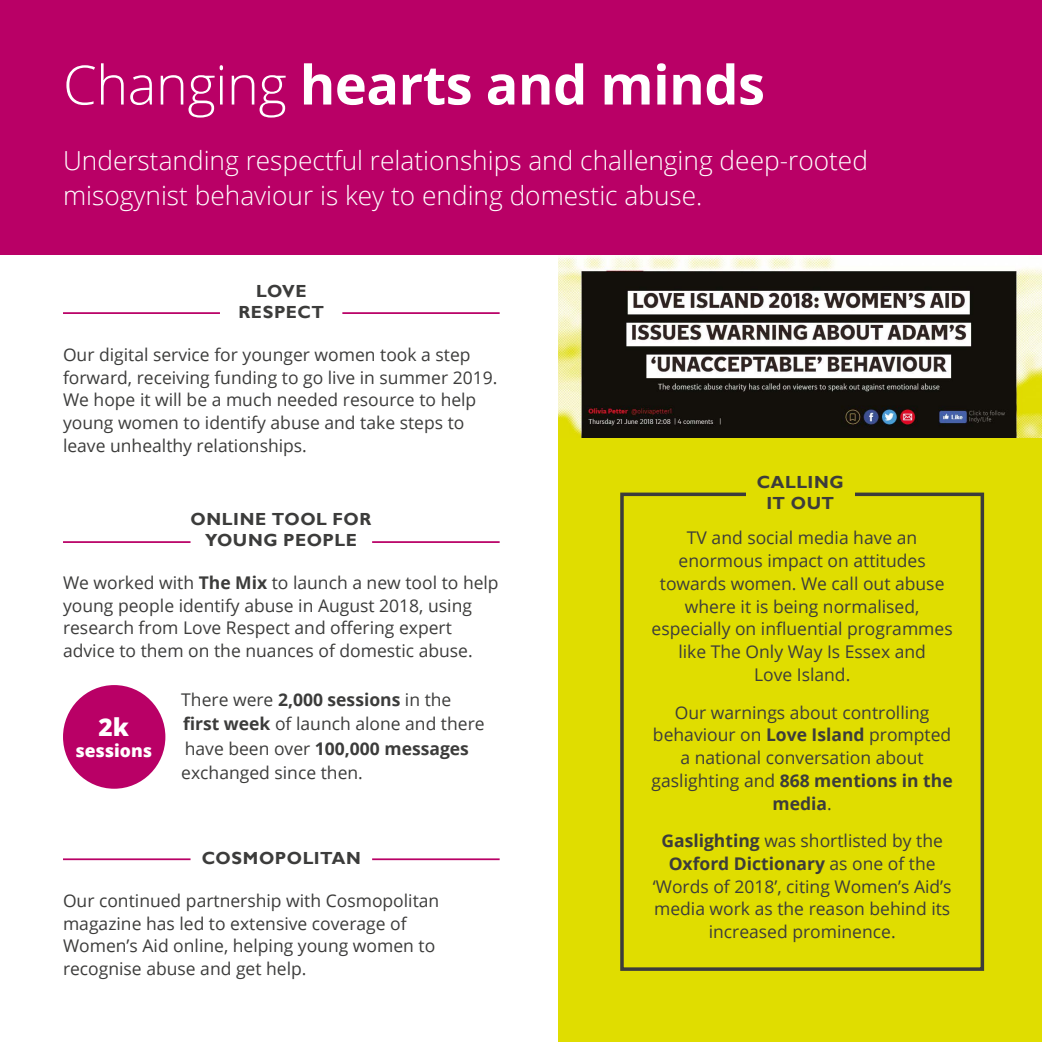
<style>
.page{position:relative;width:1042px;height:1042px;background:#fff}
.page>*{position:absolute;margin:0;border:0;box-sizing:border-box;transform-origin:0 0}
.t1{font:700 54.25px "Open Sans";letter-spacing:-.01em;color:#fff}
.t2{font:300 26.25px/35px "Open Sans";color:#fff}
.t3{font:800 24.5px "Open Sans";color:#fff}
.t4{font:17.5px/22.8px "Open Sans";color:#3c3c3b}
.t5{font:700 17.5px/21px "Gill Sans";letter-spacing:.03em;color:#3c3c3b;text-align:center}
.t6{font:800 17.5px "Open Sans";color:#fff}
.s1{font-weight:300}
.s2{font-weight:700}
</style>
<div class="page">
<img style="left:558px;top:256px;width:484px;height:182px">
<div style="left:558px;top:438px;width:484px;height:604px;background:#e0dd00"></div>
<div style="left:0;top:0;width:1042px;height:255px;background:#b90066"></div>
<div style="left:63px;top:685px;width:102px;height:104px;background:#b90066;border-radius:50%"></div>
<hr style="left:63px;top:312px;width:157px;height:2px;background:#b90066">
<hr style="left:63px;top:858px;width:127px;height:2px;background:#b90066">
<hr style="left:63px;top:541px;width:127px;height:2px;background:#b90066">
<hr style="left:342px;top:312px;width:158px;height:2px;background:#b90066">
<hr style="left:372px;top:858px;width:128px;height:2px;background:#b90066">
<hr style="left:372px;top:541px;width:128px;height:2px;background:#b90066">
<div style="left:620px;top:492px;width:364px;height:479px;border:4px solid #3c3c3b"></div>
<div style="left:746px;top:476px;width:108px;height:37px;background:#e0dd00"></div>
<h1 class="t1" style="left:63px;top:47px;width:703px"><span class="s1">Changing</span> hearts and minds</h1>
<h2 class="t2" style="left:63px;top:142px;width:806px">Understanding respectful relationships and challenging deep-rooted misogynist behaviour is key to ending domestic abuse.</h2>
<p class="t5" style="left:238px;top:281px;width:87px">LOVE<br>RESPECT</p>
<p class="t4" style="left:63px;top:343px;width:436px">Our digital service for younger women took a step forward, receiving funding to go live in summer 2019.<br>We hope it will be a much needed resource to help young women to identify abuse and take steps to leave unhealthy relationships.</p>
<p class="t5" style="left:190px;top:509px;width:182px">ONLINE TOOL FOR<br>YOUNG PEOPLE</p>
<p class="t4" style="left:63px;top:570px;width:437px">We worked with <span class="s2">The Mix</span> to launch a new tool to help young people identify abuse in August 2018, using research from Love Respect and offering expert advice to them on the nuances of domestic abuse.</p>
<h3 class="t3" style="left:98px;top:708px;width:32px">2k</h3>
<p class="t6" style="left:75px;top:737px;width:78px">sessions</p>
<p class="t4" style="left:181px;top:686px;width:305px;line-height:24.5px">There were <span class="s2">2,000 sessions</span> in the <span class="s2">first week</span> of launch alone and there have been over <span class="s2">100,000 messages </span>exchanged since then.</p>
<p class="t5" style="left:202px;top:848px;width:161px">COSMOPOLITAN</p>
<p class="t4" style="left:63px;top:889px;width:378px">Our continued partnership with Cosmopolitan magazine has led to extensive coverage of Women’s Aid online, helping young women to recognise abuse and get help.</p>
<p class="t5" style="left:757px;top:472px;width:89px">CALLING<br>IT OUT</p>
<p class="t4" style="left:651px;top:526px;width:303px;text-align:center">TV and social media have an enormous impact on attitudes towards women. We call out abuse where it is being normalised, especially on influential programmes like The Only Way Is Essex and<br>Love Island.</p>
<p class="t4" style="left:651px;top:700px;width:302px;text-align:center">Our warnings about controlling behaviour on <span class="s2">Love Island</span> prompted a national conversation about gaslighting and <span class="s2">868 mentions in the media</span>.</p>
<p class="t4" style="left:653px;top:829px;width:300px;text-align:center"><span class="s2">Gaslighting</span> was shortlisted by the<br><span class="s2">Oxford Dictionary</span> as one of the ‘Words of 2018’, citing Women’s Aid’s media work as the reason behind its increased prominence.</p>
</div>
